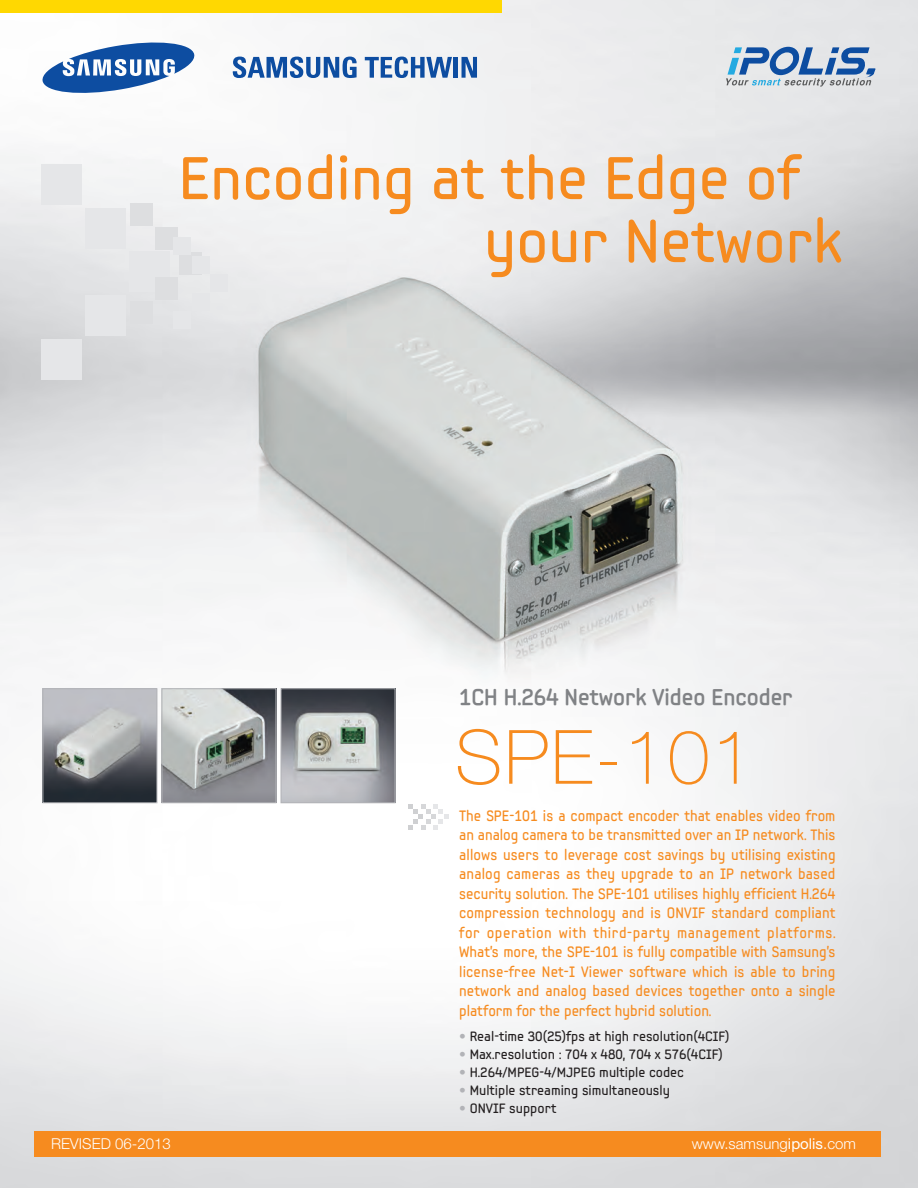
<style>
.page{position:relative;width:918px;height:1188px;background:#fff}
.page>*{position:absolute;margin:0;border:0;box-sizing:border-box;transform-origin:0 0}
.t1{font:100 75px "Helvetica Neue";letter-spacing:.03em;color:#f68b1f}
.t2{font:60px "Samsung Imagination Modern";color:#f68b1f}
.t3{font:700 22.5px "Samsung Imagination Modern";color:#808285}
.t4{font:15px/19.5px "Samsung Imagination Modern";color:#f68b1f;text-align:justify;scale:.95 1}
.t5{font:300 15px "Helvetica Neue";color:#fff}
.t6{font:13.5px "Samsung Imagination Modern";color:#231f20}
.s1{font-family:"Helvetica Neue";font-weight:300;color:#b2b3b7}
.s2{font-weight:400}
</style>
<div class="page">
<img style="left:0;top:0;width:918px;height:1188px">
<svg style="left:408px;top:805px;width:40px;height:24px"></svg>
<div style="left:41px;top:164px;width:41px;height:40px;background:#e5e6e8"></div>
<div style="left:85px;top:208px;width:41px;height:40px;background:#e5e6e8"></div>
<div style="left:129px;top:252px;width:41px;height:40px;background:#e5e6e8"></div>
<div style="left:85px;top:295px;width:41px;height:41px;background:#e5e6e8"></div>
<div style="left:41px;top:339px;width:41px;height:41px;background:#e5e6e8"></div>
<div style="left:130px;top:203px;width:23px;height:23px;background:#dddee0"></div>
<div style="left:155px;top:227px;width:23px;height:23px;background:#dddee0"></div>
<div style="left:179px;top:252px;width:23px;height:23px;background:#dddee0"></div>
<div style="left:155px;top:277px;width:23px;height:23px;background:#dddee0"></div>
<div style="left:130px;top:301px;width:23px;height:23px;background:#dddee0"></div>
<div style="left:174px;top:238px;width:17px;height:17px;background:#e5e6e8"></div>
<div style="left:192px;top:256px;width:18px;height:17px;background:#e5e6e8"></div>
<div style="left:211px;top:275px;width:17px;height:17px;background:#e5e6e8"></div>
<div style="left:192px;top:293px;width:18px;height:17px;background:#e5e6e8"></div>
<div style="left:174px;top:312px;width:17px;height:17px;background:#e5e6e8"></div>
<div style="left:34px;top:1131px;width:846px;height:26px;background:#f68b1f"></div>
<div style="left:0;top:0;width:502px;height:13px;background:#ffd801"></div>
<img style="left:45px;top:690px;width:110px;height:111px">
<div style="left:43px;top:688px;width:114px;height:115px;border:1px solid #b2b3b7"></div>
<img style="left:164px;top:690px;width:110px;height:111px">
<div style="left:162px;top:688px;width:114px;height:115px;border:1px solid #b2b3b7"></div>
<img style="left:283px;top:690px;width:110px;height:111px">
<div style="left:281px;top:688px;width:114px;height:115px;border:1px solid #b2b3b7"></div>
<svg style="left:233px;top:57px;width:124px;height:21px"></svg>
<svg style="left:365px;top:57px;width:87px;height:21px"></svg>
<hr style="left:454px;top:57px;width:4px;height:21px;background:#0d4da1">
<svg style="left:462px;top:57px;width:15px;height:21px"></svg>
<svg style="left:42px;top:39px;width:153px;height:57px"></svg>
<svg style="left:726px;top:47px;width:150px;height:40px;background:#99b1cc"></svg>
<p class="t2" style="left:179px;top:140px;width:623px">Encoding at the Edge of</p>
<p class="t2" style="left:484px;top:203px;width:360px">your Network</p>
<p class="t3" style="left:459px;top:682px;width:335px">1CH H.264 Network Video Encoder</p>
<p class="t1" style="left:455px;top:714px;width:300px">SPE-101</p>
<p class="t4" style="left:459px;top:806px;width:398px">The SPE-101 is a compact encoder that enables video from an analog camera to be transmitted over an IP network. This allows users to leverage cost savings by utilising existing analog cameras as they upgrade to an IP network based security solution. The SPE-101 utilises highly efficient H.264 compression technology and is ONVIF standard compliant for operation with third-party management platforms.<br>What’s more, the SPE-101 is fully compatible with Samsung’s license-free Net-I Viewer software which is able to bring network and analog based devices together onto a single platform for the perfect hybrid solution.</p>
<p class="t6" style="left:459px;top:1028px;width:272px"><span class="s1">•</span> Real-time 30(25)fps at high resolution(4CIF)</p>
<p class="t6" style="left:459px;top:1046px;width:265px"><span class="s1">•</span> Max.resolution : 704 x 480, 704 x 576(4CIF)</p>
<p class="t6" style="left:459px;top:1064px;width:226px"><span class="s1">•</span> H.264/MPEG-4/MJPEG multiple codec</p>
<p class="t6" style="left:459px;top:1082px;width:212px"><span class="s1">•</span> Multiple streaming simultaneously</p>
<p class="t6" style="left:459px;top:1100px;width:99px"><span class="s1">•</span> ONVIF support</p>
<p class="t5" style="left:51px;top:1134px;width:121px">REVISED 06-2013</p>
<p class="t5" style="left:692px;top:1134px;width:166px">www.samsung<span class="s2">ipolis</span>.com</p>
</div>
